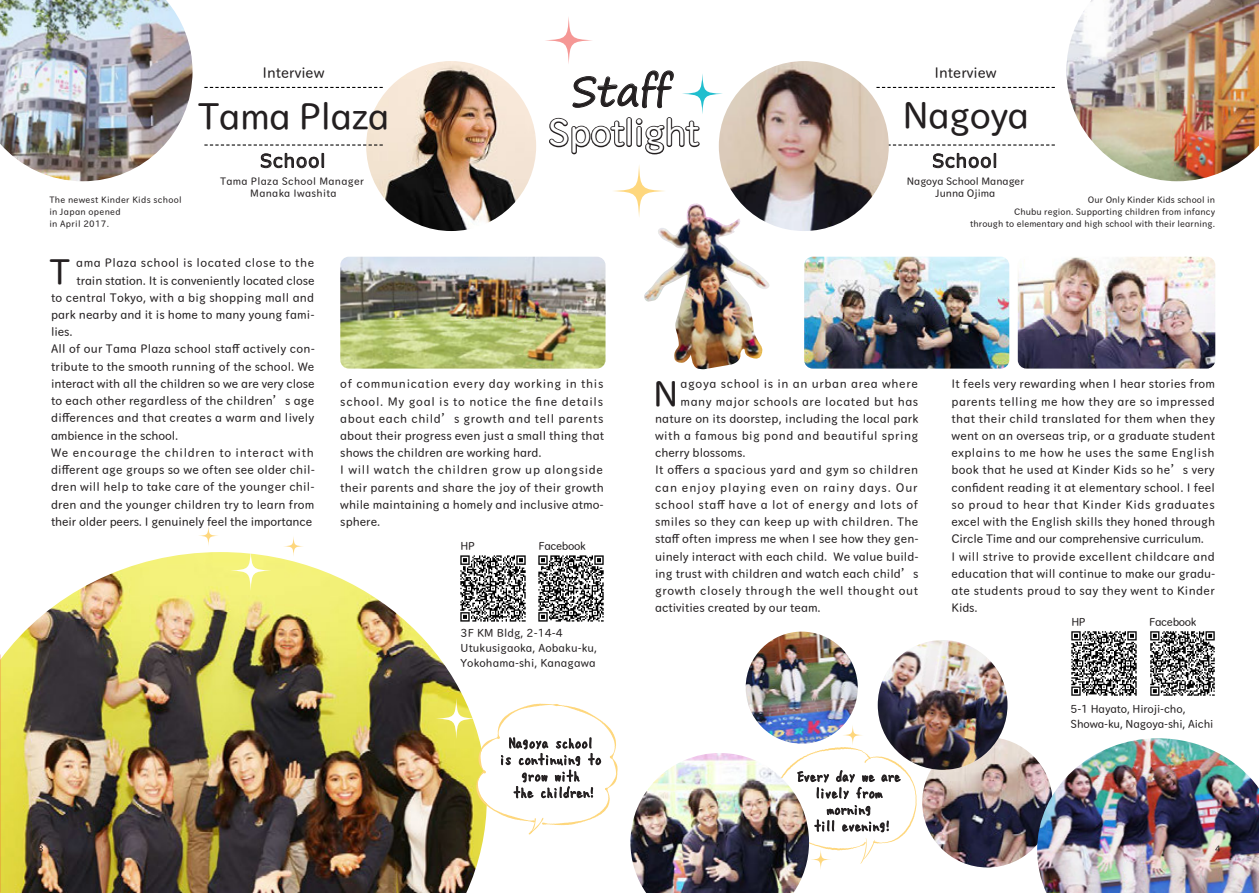
<style>
.page{position:relative;width:1259px;height:893px;background:#fff}
.page>*{position:absolute;margin:0;border:0;box-sizing:border-box;transform-origin:0 0}
.t1{font:40.5px "Segoe Print";color:#231f20}
.t2{font:37.5px "TB Chibi R Go Plus K Pro";letter-spacing:-.02em;color:#231f20}
.t3{font:37.5px "TB Chibi R Go Plus K Pro";letter-spacing:-.02em;color:#fff}
.t4{font:36px "TB Chibi R Go Plus K Pro";color:#231f20}
.t5{font:18px "Meiryo";letter-spacing:.08em;color:#231f20}
.t6{font:15px/16.5px "Hui Font P";letter-spacing:-.06em;color:#231f20;text-align:center}
.t7{font:14.85px "TB Chibi R Go Plus K Pro";color:#231f20}
.t8{font:12px/17.2px "TB Chibi R Go Plus K Pro";letter-spacing:.015em;color:#231f20}
.t9{font:12px "TB Chibi R Go Plus K Pro";letter-spacing:.04em;color:#231f20}
.t10{font:12px "TB Chibi R Go Plus K Pro";letter-spacing:-.01em;color:#231f20}
.t11{font:12px "TB Chibi R Go Plus K Pro";letter-spacing:.055em;color:#231f20}
.t12{font:12px "TB Chibi R Go Plus K Pro";letter-spacing:.045em;color:#231f20}
.t13{font:12px "TB Chibi R Go Plus K Pro";letter-spacing:-.005em;color:#231f20}
.t14{font:12px "TB Chibi R Go Plus K Pro";letter-spacing:.075em;color:#231f20}
.t15{font:12px "TB Chibi R Go Plus K Pro";letter-spacing:.05em;color:#231f20}
.t16{font:11.25px/15px "TB Chibi R Go Plus K Pro";letter-spacing:.01em;color:#231f20}
.t17{font:11.25px/15px "TB Chibi R Go Plus K Pro";letter-spacing:-.01em;color:#231f20}
.t18{font:11.25px "TB Chibi R Go Plus K Pro";letter-spacing:-.03em;color:#231f20}
.t19{font:10.5px/12px "TB Chibi R Go Plus K Pro";letter-spacing:.03em;color:#231f20;text-align:center}
.t20{font:10.5px/12px "TB Chibi R Go Plus K Pro";color:#231f20;text-align:center}
.t21{font:9px/12px "TB Chibi R Go Plus K Pro";letter-spacing:.01em;color:#231f20;text-align:right}
.t22{font:9px/12px "TB Chibi R Go Plus K Pro";letter-spacing:.03em;color:#231f20}
</style>
<div class="page">
<img style="left:0;top:552px;width:484px;height:341px">
<img style="left:745px;top:632px;width:113px;height:112px">
<img style="left:922px;top:737px;width:130px;height:130px;border-radius:65px">
<img style="left:1037px;top:738px;width:222px;height:155px">
<img style="left:366px;top:61px;width:170px;height:170px;border-radius:85px">
<img style="left:1150px;top:631px;width:65px;height:65px">
<img style="left:1071px;top:631px;width:66px;height:65px">
<img style="left:1066px;top:0;width:193px;height:181px">
<img style="left:0;top:0;width:192px;height:181px">
<svg style="left:204px;top:87px;width:179px;height:1px"></svg>
<svg style="left:204px;top:144px;width:179px;height:2px"></svg>
<svg style="left:260px;top:153px;width:64px;height:15px"></svg>
<svg style="left:876px;top:87px;width:179px;height:1px"></svg>
<svg style="left:889px;top:144px;width:166px;height:2px"></svg>
<svg style="left:932px;top:153px;width:59px;height:15px"></svg>
<div style="left:993px;top:153px;width:3px;height:15px;border:1px solid #231f20"></div>
<img style="left:719px;top:61px;width:170px;height:170px;border-radius:85px">
<svg style="left:682px;top:73px;width:41px;height:41px"></svg>
<svg style="left:544px;top:16px;width:49px;height:49px"></svg>
<svg style="left:612px;top:164px;width:54px;height:54px"></svg>
<svg style="left:549px;top:117px;width:76px;height:38px"></svg>
<div style="left:626px;top:117px;width:6px;height:30px;border:2px solid #231f20;border-radius:2px"></div>
<div style="left:636px;top:126px;width:6px;height:21px;border:2px solid #231f20;border-radius:2px"></div>
<div style="left:636px;top:118px;width:6px;height:7px;border:2px solid #231f20;border-radius:50%"></div>
<svg style="left:645px;top:117px;width:55px;height:38px"></svg>
<svg style="left:572px;top:70px;width:102px;height:38px"></svg>
<svg style="left:809px;top:747px;width:107px;height:117px"></svg>
<img style="left:455px;top:552px;width:71px;height:74px">
<img style="left:538px;top:555px;width:66px;height:67px">
<svg style="left:476px;top:704px;width:141px;height:130px"></svg>
<img style="left:340px;top:257px;width:265px;height:112px">
<img style="left:1017px;top:257px;width:198px;height:112px">
<img style="left:804px;top:257px;width:205px;height:112px">
<img style="left:877px;top:640px;width:130px;height:130px;border-radius:65px">
<img style="left:630px;top:753px;width:179px;height:140px">
<img style="left:643px;top:203px;width:128px;height:166px">
<svg style="left:230px;top:550px;width:41px;height:41px"></svg>
<svg style="left:436px;top:698px;width:41px;height:41px"></svg>
<svg style="left:198px;top:526px;width:21px;height:20px"></svg>
<svg style="left:283px;top:536px;width:21px;height:20px"></svg>
<svg style="left:842px;top:725px;width:21px;height:20px"></svg>
<svg style="left:810px;top:849px;width:21px;height:21px"></svg>
<p class="t7" style="left:262px;top:60px;width:63px">Interview</p>
<h2 class="t2" style="left:198px;top:85px;width:193px">Tama Plaza</h2>
<h3 class="t5" style="left:260px;top:148px;width:66px">School</h3>
<h1 class="t1" style="left:571px;top:55px;width:100px">Staff</h1>
<h2 class="t3" style="left:547px;top:101px;width:153px">Spotlight</h2>
<p class="t7" style="left:934px;top:60px;width:63px">Interview</p>
<h2 class="t2" style="left:902px;top:83px;width:128px">Nagoya</h2>
<h3 class="t5" style="left:932px;top:148px;width:66px">School</h3>
<p class="t19" style="left:220px;top:174px;width:145px">Tama Plaza School Manager<br>Manaka Iwashita</p>
<p class="t20" style="left:907px;top:174px;width:119px">Nagoya School Manager<br>Junna Ojima</p>
<p class="t22" style="left:49px;top:193px;width:134px">The newest Kinder Kids school in Japan opened<br>in April 2017.</p>
<p class="t21" style="left:970px;top:193px;width:246px">Our Only Kinder Kids school in<br>Chubu region. Supporting children from infancy<br>through to elementary and high school with their learning.</p>
<p class="t9" style="left:76px;top:253px;width:239px">ama Plaza school is located close to the</p>
<p class="t10" style="left:76px;top:270px;width:240px">train station. It is conveniently located close</p>
<p class="t8" style="left:51px;top:288px;width:265px">to central Tokyo, with a big shopping mall and</p>
<p class="t8" style="left:51px;top:305px;width:265px">park nearby and it is home to many young fami-</p>
<p class="t8" style="left:51px;top:322px;width:23px">lies.</p>
<p class="t8" style="left:51px;top:339px;width:265px">All of our Tama Plaza school staff actively con-</p>
<p class="t8" style="left:51px;top:357px;width:265px">tribute to the smooth running of the school. We</p>
<p class="t13" style="left:51px;top:373px;width:265px">interact with all the children so we are very close</p>
<p class="t8" style="left:51px;top:391px;width:265px">to each other regardless of the children’s age</p>
<p class="t8" style="left:51px;top:408px;width:265px">differences and that creates a warm and lively</p>
<p class="t10" style="left:51px;top:425px;width:129px">ambience in the school.</p>
<p class="t11" style="left:51px;top:442px;width:264px">We encourage the children to interact with</p>
<p class="t8" style="left:51px;top:460px;width:265px">different age groups so we often see older chil-</p>
<p class="t8" style="left:51px;top:477px;width:265px">dren will help to take care of the younger chil-</p>
<p class="t8" style="left:51px;top:495px;width:265px">dren and the younger children try to learn from</p>
<p class="t10" style="left:51px;top:511px;width:263px">their older peers. I genuinely feel the importance</p>
<h3 class="t4" style="left:42px;top:241px;width:37px">Ｔ</h3>
<p class="t8" style="left:340px;top:374px;width:265px">of communication every day working in this school. My goal is to notice the fine details about each child’s growth and tell parents about their progress even just a small thing that shows the children are working hard.<br>I will watch the children grow up alongside their parents and share the joy of their growth while maintaining a homely and inclusive atmo&shy;sphere.</p>
<p class="t17" style="left:460px;top:538px;width:16px">HP</p>
<p class="t18" style="left:538px;top:537px;width:49px">Facebook</p>
<p class="t21" style="left:38px;top:842px;width:7px">3</p>
<p class="t16" style="left:460px;top:625px;width:138px">3F KM Bldg, 2-14-4<br>Utukusigaoka, Aobaku-ku,<br>Yokohama-shi, Kanagawa</p>
<p class="t6" style="left:499px;top:733px;width:104px">Nagoya school<br>is continuing to grow with<br>the children!</p>
<p class="t15" style="left:680px;top:374px;width:239px">agoya school is in an urban area where</p>
<p class="t12" style="left:680px;top:391px;width:239px">many major schools are located but has</p>
<p class="t8" style="left:655px;top:409px;width:265px">nature on its doorstep, including the local park</p>
<p class="t9" style="left:655px;top:425px;width:265px">with a famous big pond and beautiful spring</p>
<p class="t8" style="left:655px;top:443px;width:92px">cherry blossoms.</p>
<p class="t9" style="left:655px;top:460px;width:264px">It offers a spacious yard and gym so children</p>
<p class="t14" style="left:655px;top:477px;width:264px">can enjoy playing even on rainy days. Our</p>
<p class="t11" style="left:655px;top:494px;width:265px">school staff have a lot of energy and lots of</p>
<p class="t8" style="left:655px;top:512px;width:265px">smiles so they can keep up with children. The</p>
<p class="t8" style="left:655px;top:529px;width:265px">staff often impress me when I see how they gen-</p>
<p class="t8" style="left:655px;top:547px;width:265px">uinely interact with each child. We value build-</p>
<p class="t8" style="left:655px;top:564px;width:265px">ing trust with children and watch each child’s</p>
<p class="t12" style="left:655px;top:580px;width:264px">growth closely through the well thought out</p>
<p class="t8" style="left:655px;top:598px;width:167px">activities created by our team.</p>
<h3 class="t4" style="left:648px;top:363px;width:37px">Ｎ</h3>
<p class="t6" style="left:796px;top:767px;width:106px">Every day we are lively from morning<br>till evening!</p>
<p class="t8" style="left:951px;top:374px;width:265px">It feels very rewarding when I hear stories from parents telling me how they are so impressed that their child translated for them when they went on an overseas trip, or a graduate student explains to me how he uses the same English book that he used at Kinder Kids so he’s very confident reading it at elementary school. I feel so proud to hear that Kinder Kids graduates excel with the English skills they honed through Circle Time and our comprehensive curriculum.<br>I will strive to provide excellent childcare and education that will continue to make our gradu&shy;ate students proud to say they went to Kinder Kids.</p>
<p class="t17" style="left:1071px;top:613px;width:16px">HP</p>
<p class="t18" style="left:1149px;top:612px;width:49px">Facebook</p>
<p class="t17" style="left:1070px;top:700px;width:144px">5-1 Hayato, Hiroji-cho,<br>Showa-ku, Nagoya-shi, Aichi</p>
<p class="t21" style="left:1215px;top:842px;width:7px">4</p>
</div>
